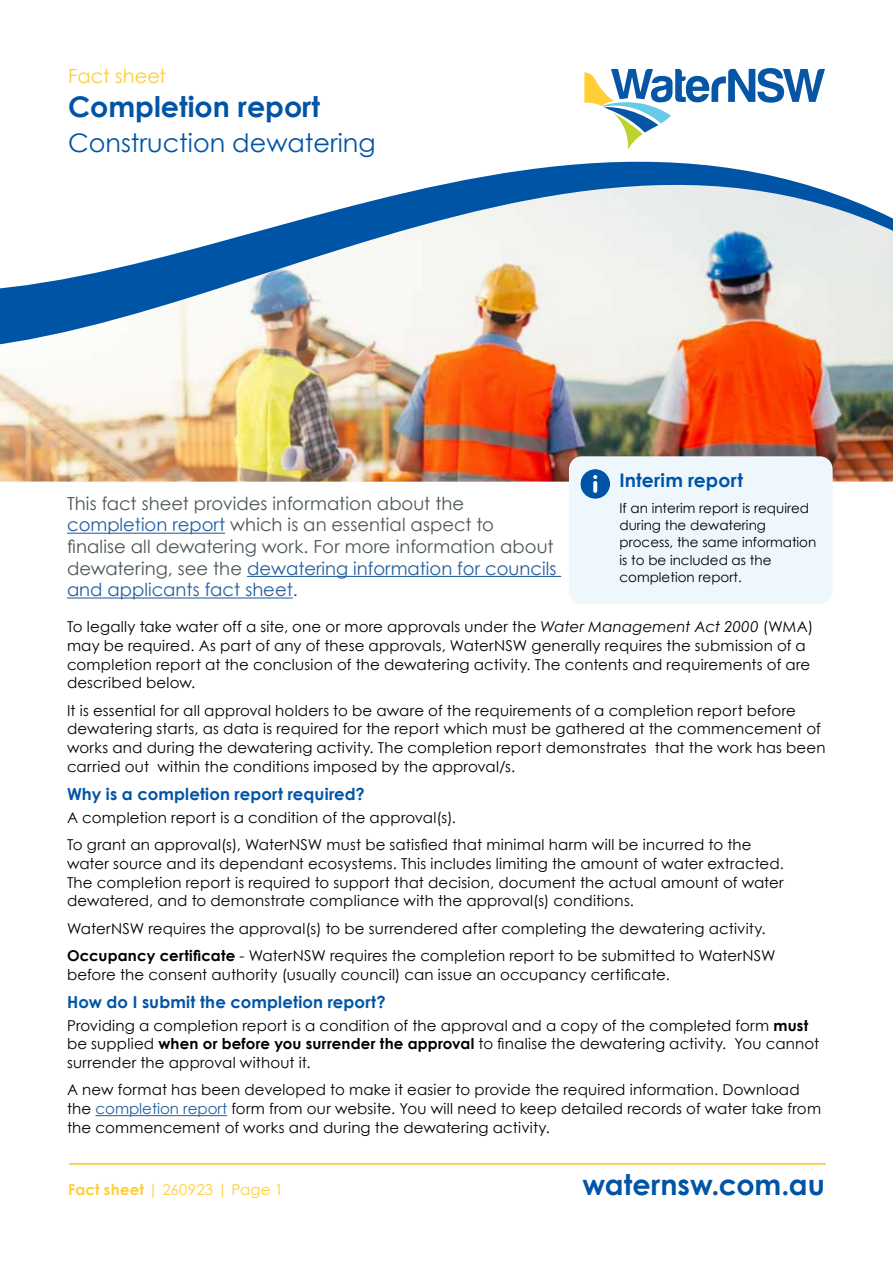
<style>
.page{position:relative;width:893px;height:1263px;background:#fff}
.page>*{position:absolute;margin:0;border:0;box-sizing:border-box;transform-origin:0 0}
.t1{font:700 28.5px "Century Gothic";color:#0054a6}
.t2{font:25.5px "Century Gothic";color:#0054a6}
.t3{font:19.5px "Century Gothic";color:#ffce35}
.t4{font:700 18.75px "Century Gothic";letter-spacing:.01em;color:#0054a6}
.t5{font:18px/21.6px "Century Gothic";color:#4b555a}
.t6{font:700 16.5px "Century Gothic";letter-spacing:.01em;color:#0054a6}
.t7{font:15px/18.8px "Century Gothic";letter-spacing:.01em;color:#000}
.t8{font:15px "Century Gothic";letter-spacing:.01em;color:#ffce35}
.t9{font:13.5px/17.2px "Century Gothic";color:#000}
.s1{font-style:italic}
.s2{font-weight:700}
.s3{color:#215e9e}
</style>
<div class="page">
<svg style="left:584px;top:68px;width:241px;height:35px"></svg>
<hr style="left:69px;top:1163px;width:757px;height:1px;background:#ffce35">
<img style="left:0;top:350px;width:893px;height:132px">
<svg style="left:0;top:161px;width:893px;height:189px"></svg>
<hr style="left:67px;top:533px;width:158px;height:1px;background:#215e9e">
<hr style="left:247px;top:576px;width:314px;height:1px;background:#215e9e">
<hr style="left:67px;top:597px;width:226px;height:1px;background:#215e9e">
<div style="left:569px;top:456px;width:264px;height:148px;background:#eef8fc;border-radius:13px"></div>
<div style="left:580px;top:469px;width:30px;height:30px;background:#0054a6;border-radius:50%"></div>
<svg style="left:593px;top:481px;width:4px;height:12px"></svg>
<svg style="left:593px;top:475px;width:4px;height:4px"></svg>
<hr style="left:95px;top:1115px;width:132px;height:1px;background:#215e9e">
<h3 class="t3" style="left:68px;top:62px;width:100px">Fact sheet</h3>
<h1 class="t1" style="left:68px;top:85px;width:253px">Completion report</h1>
<h2 class="t2" style="left:68px;top:125px;width:309px">Construction dewatering</h2>
<p class="t4" style="left:619px;top:466px;width:125px">Interim report</p>
<p class="t9" style="left:619px;top:499px;width:198px">If an interim report is required during the dewatering process, the same information is to be included as the completion report.</p>
<p class="t7" style="left:67px;top:617px;width:748px">To legally take water off a site, one or more approvals under the <span class="s1">Water Management Act 2000</span> (WMA) may be required. As part of any of these approvals, WaterNSW generally requires the submission of a completion report at the conclusion of the dewatering activity. The contents and requirements of are described below.</p>
<p class="t7" style="left:67px;top:701px;width:760px">It is essential for all approval holders to be aware of the requirements of a completion report before dewatering starts, as data is required for the report which must be gathered at the commencement of works and during the dewatering activity. The completion report demonstrates that the work has been carried out within the conditions imposed by the approval/s.</p>
<p class="t6" style="left:67px;top:781px;width:299px">Why is a completion report required?</p>
<p class="t7" style="left:67px;top:804px;width:686px;line-height:27.3px">A completion report is a condition of the approval(s).<br>To grant an approval(s), WaterNSW must be satisfied that minimal harm will be incurred to the</p>
<p class="t7" style="left:67px;top:854px;width:718px;text-align:justify">water source and its dependant ecosystems. This includes limiting the amount of water extracted.<br>The completion report is required to support that decision, document the actual amount of water dewatered, and to demonstrate compliance with the approval(s) conditions.</p>
<p class="t7" style="left:67px;top:914px;width:710px;line-height:27.3px">WaterNSW requires the approval(s) to be surrendered after completing the dewatering activity.<br><span class="s2">Occupancy certificate</span> - WaterNSW requires the completion report to be submitted to WaterNSW</p>
<p class="t7" style="left:67px;top:965px;width:604px">before the consent authority (usually council) can issue an occupancy certificate.</p>
<p class="t6" style="left:67px;top:989px;width:320px">How do I submit the completion report?</p>
<p class="t7" style="left:67px;top:1016px;width:754px">Providing a completion report is a condition of the approval and a copy of the completed form <span class="s2">must </span>be supplied <span class="s2">when or before you surrender the approval</span> to finalise the dewatering activity. You cannot surrender the approval without it.</p>
<p class="t7" style="left:67px;top:1080px;width:755px">A new format has been developed to make it easier to provide the required information. Download the <span class="s3">completion report</span> form from our website. You will need to keep detailed records of water take from the commencement of works and during the dewatering activity.</p>
<p class="t5" style="left:67px;top:492px;width:491px">This fact sheet provides information about the <span class="s3">completion report</span> which is an essential aspect to finalise all dewatering work. For more information about dewatering, see the <span class="s3">dewatering information for councils and applicants fact sheet</span>.</p>
<p class="t8" style="left:68px;top:1179px;width:217px"><span class="s2">Fact sheet</span> | 260923 | Page 1</p>
<h1 class="t1" style="left:583px;top:1163px;width:244px">waternsw.com.au</h1>
</div>
